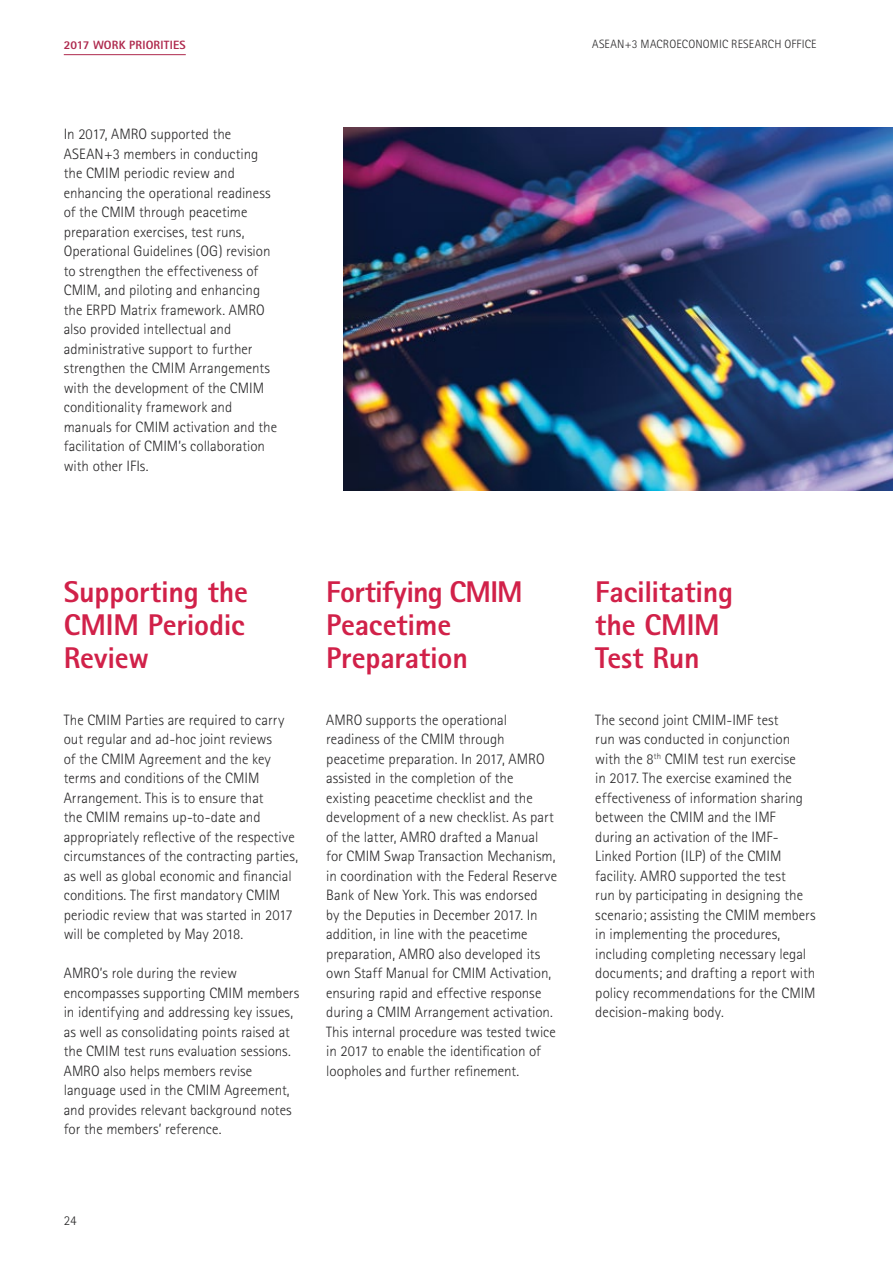
<style>
.page{position:relative;width:893px;height:1263px;background:#fff}
.page>*{position:absolute;margin:0;border:0;box-sizing:border-box;transform-origin:0 0}
.t1{font:800 30px/33px "Rotis Sans Serif";letter-spacing:-.005em;color:#d12149}
.t2{font:300 15px/19.5px "Rotis Sans Serif";color:#292829}
.t3{font:300 13.5px "Rotis Sans Serif";color:#292829}
.t4{font:300 12px "Rotis Sans Serif";letter-spacing:.015em;color:#292829}
.t5{font:800 12px "Rotis Sans Serif";letter-spacing:.015em;color:#ae294d}
</style>
<div class="page">
<img style="left:343px;top:128px;width:550px;height:363px">
<hr style="left:64px;top:54px;width:122px;height:1px;background:#ae294d">
<p class="t5" style="left:64px;top:37px;width:123px">2017 WORK PRIORITIES</p>
<p class="t4" style="left:592px;top:37px;width:226px">ASEAN+3 MACROECONOMIC RESEARCH OFFICE</p>
<p class="t2" style="left:64px;top:124px;width:215px">In 2017, AMRO supported the<br>ASEAN+3 members in conducting the CMIM periodic review and enhancing the operational readiness of the CMIM through peacetime preparation exercises, test runs,<br>Operational Guidelines (OG) revision to strengthen the effectiveness of<br>CMIM, and piloting and enhancing the ERPD Matrix framework. AMRO also provided intellectual and administrative support to further strengthen the CMIM Arrangements with the development of the CMIM conditionality framework and manuals for CMIM activation and the facilitation of CMIM’s collaboration with other IFIs.</p>
<h1 class="t1" style="left:64px;top:575px;width:186px">Supporting the<br>CMIM Periodic<br>Review</h1>
<h1 class="t1" style="left:326px;top:575px;width:198px">Fortifying CMIM<br>Peacetime<br>Preparation</h1>
<h1 class="t1" style="left:595px;top:575px;width:139px">Facilitating the CMIM<br>Test Run</h1>
<p class="t2" style="left:64px;top:710px;width:236px">The CMIM Parties are required to carry out regular and ad-hoc joint reviews<br>of the CMIM Agreement and the key terms and conditions of the CMIM Arrangement. This is to ensure that<br>the CMIM remains up-to-date and appropriately reflective of the respective circumstances of the contracting parties, as well as global economic and financial conditions. The first mandatory CMIM periodic review that was started in 2017 will be completed by May 2018.</p>
<p class="t2" style="left:64px;top:963px;width:237px">AMRO’s role during the review encompasses supporting CMIM members in identifying and addressing key issues, as well as consolidating points raised at the CMIM test runs evaluation sessions.<br>AMRO also helps members revise language used in the CMIM Agreement, and provides relevant background notes for the members’ reference.</p>
<p class="t2" style="left:326px;top:710px;width:232px">AMRO supports the operational readiness of the CMIM through peacetime preparation. In 2017, AMRO assisted in the completion of the existing peacetime checklist and the development of a new checklist. As part of the latter, AMRO drafted a Manual for CMIM Swap Transaction Mechanism, in coordination with the Federal Reserve Bank of New York. This was endorsed<br>by the Deputies in December 2017. In addition, in line with the peacetime preparation, AMRO also developed its own Staff Manual for CMIM Activation, ensuring rapid and effective response during a CMIM Arrangement activation.<br>This internal procedure was tested twice in 2017 to enable the identification of loopholes and further refinement.</p>
<p class="t2" style="left:595px;top:710px;width:222px">The second joint CMIM-IMF test<br>run was conducted in conjunction with the 8<sup>th</sup> CMIM test run exercise<br>in 2017. The exercise examined the effectiveness of information sharing between the CMIM and the IMF during an activation of the IMF-Linked Portion (ILP) of the CMIM facility. AMRO supported the test<br>run by participating in designing the scenario; assisting the CMIM members in implementing the procedures, including completing necessary legal documents; and drafting a report with policy recommendations for the CMIM decision-making body.</p>
<p class="t3" style="left:64px;top:1212px;width:14px">24</p>
</div>
